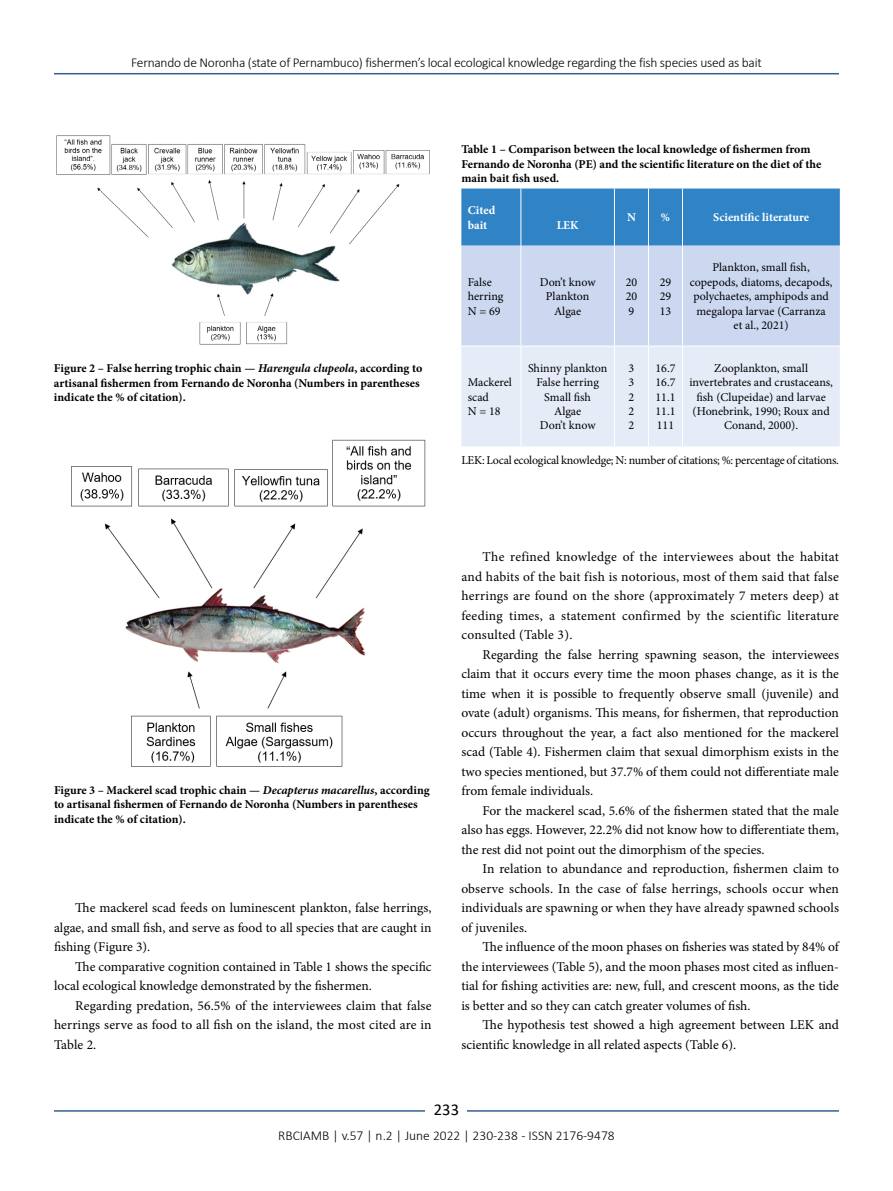
<style>
.page{position:relative;width:893px;height:1191px;background:#fff}
.page>*{position:absolute;margin:0;border:0;box-sizing:border-box;transform-origin:0 0}
.t1{font:16.5px "Calibri";color:#000}
.t2{font:13.5px/19.5px "Minion Pro";color:#000;text-align:justify}
.t3{font:300 13.5px "Calibri";letter-spacing:-.02em;color:#000}
.t4{font:300 13.5px "Calibri";color:#000}
.t5{font:700 12px/14.4px "Minion Pro";color:#000}
.t6{font:12px/14.4px "Minion Pro";letter-spacing:-.005em;color:#000;text-align:center}
.t7{font:700 12px/14.4px "Minion Pro";letter-spacing:-.005em;color:#fff}
.s1{font-style:italic}
</style>
<div class="page">
<hr style="left:54px;top:73px;width:785px;height:1px;background:#365f92">
<hr style="left:54px;top:1110px;width:785px;height:1px;background:#365f92">
<div style="left:426px;top:1096px;width:41px;height:26px;background:#fff"></div>
<svg style="left:461px;top:188px;width:379px;height:258px;background:#b3cde9"></svg>
<hr style="left:520px;top:188px;width:1px;height:58px;background:#fff">
<hr style="left:614px;top:188px;width:1px;height:58px;background:#fff">
<hr style="left:648px;top:188px;width:1px;height:58px;background:#fff">
<hr style="left:682px;top:188px;width:1px;height:58px;background:#fff">
<hr style="left:520px;top:246px;width:1px;height:100px;background:#fff">
<hr style="left:614px;top:246px;width:1px;height:100px;background:#fff">
<hr style="left:648px;top:246px;width:1px;height:100px;background:#fff">
<hr style="left:682px;top:246px;width:1px;height:100px;background:#fff">
<hr style="left:461px;top:346px;width:60px;height:1px;background:#fff">
<hr style="left:521px;top:346px;width:93px;height:1px;background:#fff">
<hr style="left:520px;top:346px;width:1px;height:100px;background:#fff">
<hr style="left:614px;top:346px;width:34px;height:1px;background:#fff">
<hr style="left:614px;top:346px;width:1px;height:100px;background:#fff">
<hr style="left:648px;top:346px;width:34px;height:1px;background:#fff">
<hr style="left:648px;top:346px;width:1px;height:100px;background:#fff">
<hr style="left:682px;top:346px;width:158px;height:1px;background:#fff">
<hr style="left:682px;top:346px;width:1px;height:100px;background:#fff">
<img style="left:56px;top:135px;width:374px;height:210px">
<img style="left:71px;top:439px;width:355px;height:328px">
<p class="t3" style="left:131px;top:54px;width:632px">Fernando de Noronha (state of Pernambuco) fishermen’s local ecological knowledge regarding the fish species used as bait</p>
<p class="t5" style="left:461px;top:142px;width:362px">Table 1 – Comparison between the local knowledge of fishermen from<br>Fernando de Noronha (PE) and the scientific literature on the diet of the main bait fish used.</p>
<p class="t7" style="left:468px;top:203px;width:29px">Cited bait</p>
<p class="t7" style="left:627px;top:210px;width:10px">N</p>
<p class="t7" style="left:661px;top:210px;width:11px">%</p>
<p class="t7" style="left:713px;top:210px;width:97px">Scientific literature</p>
<p class="t7" style="left:557px;top:217px;width:24px">LEK</p>
<p class="t5" style="left:54px;top:361px;width:370px">Figure 2 – False herring trophic chain — <span class="s1">Harengula clupeola</span>, according to artisanal fishermen from Fernando de Noronha (Numbers in parentheses indicate the % of citation).</p>
<p class="t6" style="left:468px;top:275px;width:37px;text-align:left">False herring<br>N = 69</p>
<p class="t6" style="left:540px;top:275px;width:57px">Don’t know<br>Plankton<br>Algae</p>
<p class="t6" style="left:626px;top:275px;width:13px;text-align:justify">20<br>20<br>9</p>
<p class="t6" style="left:660px;top:275px;width:13px;text-align:justify">29<br>29<br>13</p>
<p class="t6" style="left:690px;top:260px;width:144px">Plankton, small fish, copepods, diatoms, decapods, polychaetes, amphipods and megalopa larvae (Carranza<br>et al., 2021)</p>
<p class="t6" style="left:528px;top:361px;width:81px">Shinny plankton<br>False herring<br>Small fish<br>Algae<br>Don’t know</p>
<p class="t6" style="left:629px;top:361px;width:7px;text-align:justify">3<br>3<br>2<br>2<br>2</p>
<p class="t6" style="left:655px;top:361px;width:22px;text-align:justify">16.7<br>16.7<br>11.1<br>11.1<br>111</p>
<p class="t6" style="left:689px;top:361px;width:145px">Zooplankton, small invertebrates and crustaceans, fish (Clupeidae) and larvae (Honebrink, 1990; Roux and<br>Conand, 2000).</p>
<p class="t6" style="left:461px;top:453px;width:379px">LEK: Local ecological knowledge; N: number of citations; %: percentage of citations.</p>
<p class="t6" style="left:468px;top:375px;width:46px;text-align:left">Mackerel scad<br>N = 18</p>
<p class="t5" style="left:54px;top:782px;width:377px">Figure 3 – Mackerel scad trophic chain — <span class="s1">Decapterus macarellus</span>, according to artisanal fishermen of Fernando de Noronha (Numbers in parentheses indicate the % of citation).</p>
<p class="t2" style="left:54px;top:898px;width:379px;text-indent:21px">The mackerel scad feeds on luminescent plankton, false herrings, algae, and small fish, and serve as food to all species that are caught in fishing (Figure 3).</p>
<p class="t2" style="left:54px;top:956px;width:379px;text-indent:21px">The comparative cognition contained in Table 1 shows the specific local ecological knowledge demonstrated by the fishermen.</p>
<p class="t2" style="left:54px;top:995px;width:379px;text-indent:21px">Regarding predation, 56.5% of the interviewees claim that false herrings serve as food to all fish on the island, the most cited are in Table 2.</p>
<p class="t2" style="left:461px;top:547px;width:379px;text-indent:21px">The refined knowledge of the interviewees about the habitat and habits of the bait fish is notorious, most of them said that false herrings are found on the shore (approximately 7 meters deep) at feeding times, a statement confirmed by the scientific literature consulted (Table 3).</p>
<p class="t2" style="left:461px;top:644px;width:379px;text-indent:21px">Regarding the false herring spawning season, the interviewees claim that it occurs every time the moon phases change, as it is the time when it is possible to frequently observe small (juvenile) and ovate (adult) organisms. This means, for fishermen, that reproduction occurs throughout the year, a fact also mentioned for the mackerel scad (Table 4). Fishermen claim that sexual dimorphism exists in the two species mentioned, but 37.7% of them could not differentiate male from female individuals.</p>
<p class="t2" style="left:461px;top:800px;width:379px;text-indent:21px">For the mackerel scad, 5.6% of the fishermen stated that the male also has eggs. However, 22.2% did not know how to differentiate them, the rest did not point out the dimorphism of the species.</p>
<p class="t2" style="left:461px;top:859px;width:379px;text-indent:21px">In relation to abundance and reproduction, fishermen claim to observe schools. In the case of false herrings, schools occur when individuals are spawning or when they have already spawned schools of juveniles.</p>
<p class="t2" style="left:461px;top:937px;width:379px;text-indent:21px">The influence of the moon phases on fisheries was stated by 84% of the interviewees (Table 5), and the moon phases most cited as influen&shy;tial for fishing activities are: new, full, and crescent moons, as the tide is better and so they can catch greater volumes of fish.</p>
<p class="t2" style="left:461px;top:1015px;width:379px;text-indent:21px">The hypothesis test showed a high agreement between LEK and scientific knowledge in all related aspects (Table 6).</p>
<p class="t1" style="left:434px;top:1098px;width:27px">233</p>
<p class="t4" style="left:278px;top:1126px;width:338px">RBCIAMB | v.57 | n.2 | June 2022 | 230-238 - ISSN 2176-9478</p>
</div>
